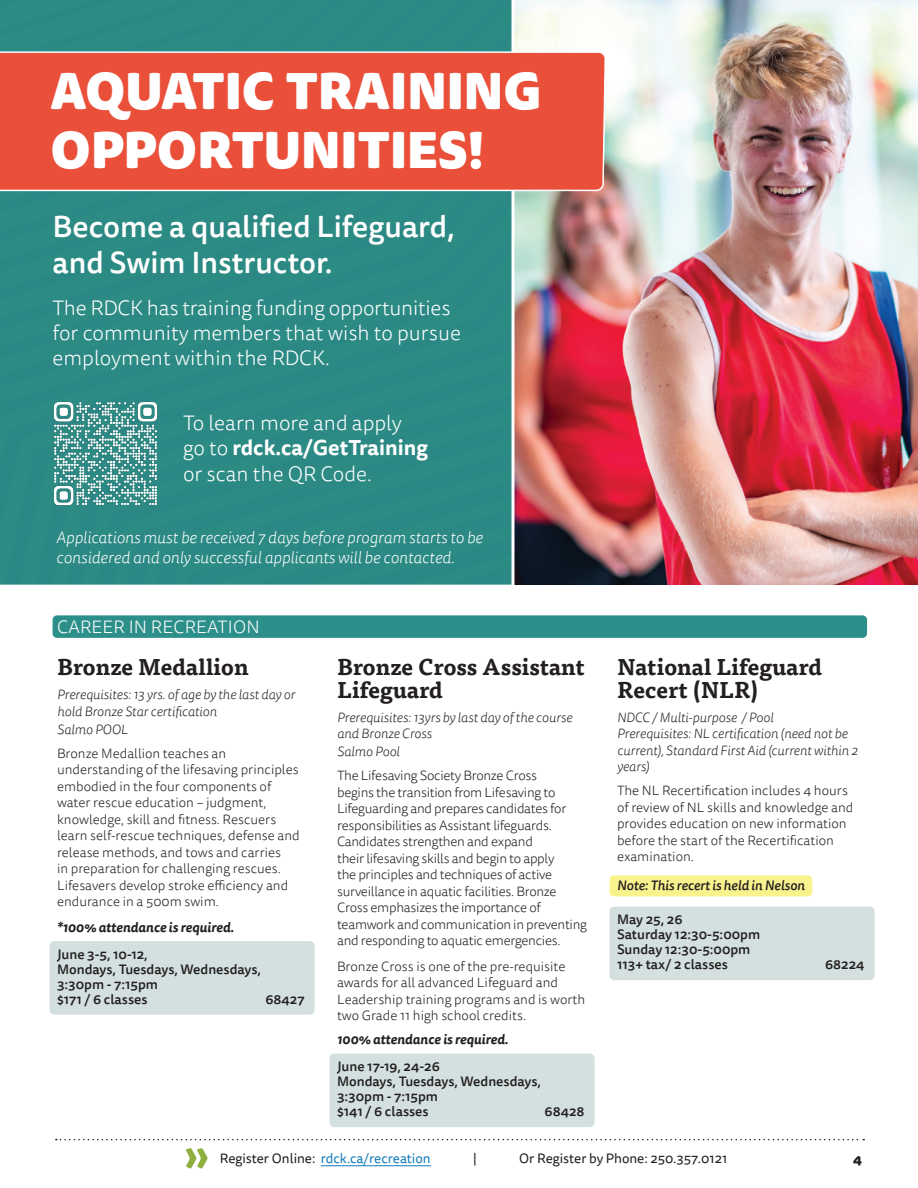
<style>
.page{position:relative;width:918px;height:1188px;background:#fff}
.page>*{position:absolute;margin:0;border:0;box-sizing:border-box;transform-origin:0 0}
.heading_36{font:900 49.5px/59.4px "Tisa Sans Pro";color:#fff}
.t1{font:500 30px/36px "Tisa Sans Pro";color:#fff}
.LG_Program_Title{font:700 22.5px/22.5px "Tisa Pro";color:#231f20}
.t2{font:300 21px/25.2px "Tisa Sans Pro";color:#fff}
.LG_Section_training{font:300 18px "Tisa Sans Pro";letter-spacing:.01em;color:#fff}
.t3{font:italic 300 16.5px/19.8px "Tisa Sans Pro";color:#fff}
.LG_Program_Description{font:300 13.5px/16.5px "Tisa Sans Pro";letter-spacing:-.005em;color:#231f20}
.LG_age_location_instructor{font:italic 300 13.5px/16.5px "Tisa Sans Pro";color:#231f20}
.Details_Training{font:500 13.5px/15px "Tisa Sans Pro";color:#231f20}
.no_class{font:italic 700 13.5px "Tisa Sans Pro";color:#231f20}
.t4{font:13.5px "Tisa Sans Pro";color:#167fbc}
.t5{font:13.5px "Tisa Sans Pro";color:#231f20}
.Highlight{font:italic 500 13.5px "Tisa Sans Pro";color:#231f20}
.t6{font:800 13.5px "Tisa Sans Pro";color:#231f20}
.s1{font-weight:700}
.s2{color:#231f20}
</style>
<div class="page">
<svg style="left:56px;top:1139px;width:808px;height:1px"></svg>
<hr style="left:321px;top:1165px;width:110px;height:1px;background:#167fbc">
<svg style="left:186px;top:1148px;width:22px;height:21px"></svg>
<div style="left:53px;top:615px;width:814px;height:23px;background:#2d8f8a;border-radius:4px"></div>
<div style="left:50px;top:941px;width:265px;height:74px;background:#d3e0df;border-radius:4px"></div>
<div style="left:330px;top:1054px;width:265px;height:73px;background:#d3e0df;border-radius:4px"></div>
<div style="left:610px;top:875px;width:202px;height:21px;background:#f8f38d;border-radius:4px"></div>
<div style="left:610px;top:907px;width:265px;height:73px;background:#d3e0df;border-radius:4px"></div>
<div style="left:9px;top:0;width:32px;height:585px;background:#2c8c84"></div>
<div style="left:41px;top:0;width:471px;height:585px;background:#2c8c84"></div>
<div style="left:73px;top:19px;width:439px;height:566px;background:#2c8c84"></div>
<div style="left:105px;top:192px;width:31px;height:393px;background:#2c8c84"></div>
<div style="left:136px;top:192px;width:30px;height:393px;background:#2c8b84"></div>
<div style="left:166px;top:192px;width:30px;height:393px;background:#2c8b84"></div>
<div style="left:196px;top:192px;width:316px;height:393px;background:#2c8c84"></div>
<div style="left:226px;top:223px;width:286px;height:362px;background:#2c8c84"></div>
<div style="left:255px;top:269px;width:257px;height:316px;background:#2c8b84"></div>
<div style="left:284px;top:317px;width:228px;height:268px;background:#2c8a84"></div>
<div style="left:313px;top:368px;width:199px;height:217px;background:#2b8984"></div>
<div style="left:341px;top:421px;width:171px;height:164px;background:#2b8884"></div>
<img style="left:51px;top:400px;width:108px;height:108px">
<img style="left:514px;top:0;width:404px;height:585px">
<div style="left:0;top:51px;width:607px;height:141px;background:#e94f39"></div>
<p class="heading_36" style="left:51px;top:60px;width:492px">AQUATIC TRAINING<br>OPPORTUNITIES!</p>
<p class="t1" style="left:52px;top:209px;width:404px">Become a qualified Lifeguard, and Swim Instructor.</p>
<p class="t2" style="left:52px;top:296px;width:410px">The RDCK has training funding opportunities for community members that wish to pursue employment within the RDCK.</p>
<p class="t2" style="left:183px;top:411px;width:246px">To learn more and apply go to <span class="s1">rdck.ca/GetTraining </span>or scan the QR Code.</p>
<p class="t3" style="left:56px;top:528px;width:428px">Applications must be received 7 days before program starts to be considered and only successful applicants will be contacted.</p>
<p class="LG_Section_training" style="left:57px;top:615px;width:204px">CAREER IN RECREATION</p>
<p class="LG_Program_Title" style="left:57px;top:655px;width:193px">Bronze Medallion</p>
<p class="LG_age_location_instructor" style="left:57px;top:687px;width:240px">Prerequisites: 13 yrs. of age by the last day or hold Bronze Star certification</p>
<p class="LG_age_location_instructor" style="left:57px;top:721px;width:72px">Salmo POOL</p>
<p class="LG_Program_Description" style="left:57px;top:745px;width:244px">Bronze Medallion teaches an understanding of the lifesaving principles embodied in the four components of water rescue education – judgment, knowledge, skill and fitness. Rescuers learn self-rescue techniques, defense and release methods, and tows and carries<br>in preparation for challenging rescues.<br>Lifesavers develop stroke efficiency and endurance in a 500m swim.</p>
<p class="no_class" style="left:57px;top:917px;width:178px">*100% attendance is required.</p>
<p class="Details_Training" style="left:57px;top:947px;width:206px">June 3-5, 10-12,<br>Mondays, Tuesdays, Wednesdays,<br>3:30pm - 7:15pm<br>$171 / 6 classes</p>
<p class="Details_Training" style="left:266px;top:992px;width:41px">68427</p>
<p class="LG_Program_Title" style="left:337px;top:655px;width:249px">Bronze Cross Assistant<br>Lifeguard</p>
<p class="LG_age_location_instructor" style="left:337px;top:709px;width:237px">Prerequisites: 13yrs by last day of the course and Bronze Cross</p>
<p class="LG_age_location_instructor" style="left:337px;top:744px;width:64px">Salmo Pool</p>
<p class="LG_Program_Description" style="left:337px;top:768px;width:252px">The Lifesaving Society Bronze Cross<br>begins the transition from Lifesaving to Lifeguarding and prepares candidates for responsibilities as Assistant lifeguards.<br>Candidates strengthen and expand<br>their lifesaving skills and begin to apply<br>the principles and techniques of active surveillance in aquatic facilities. Bronze Cross emphasizes the importance of teamwork and communication in preventing and responding to aquatic emergencies.</p>
<p class="LG_Program_Description" style="left:337px;top:958px;width:250px">Bronze Cross is one of the pre-requisite awards for all advanced Lifeguard and Leadership training programs and is worth two Grade 11 high school credits.</p>
<p class="no_class" style="left:337px;top:1029px;width:173px">100% attendance is required.</p>
<p class="Details_Training" style="left:337px;top:1059px;width:206px">June 17-19, 24-26<br>Mondays, Tuesdays, Wednesdays,<br>3:30pm - 7:15pm<br>$141 / 6 classes</p>
<p class="Details_Training" style="left:545px;top:1104px;width:41px">68428</p>
<p class="LG_Program_Title" style="left:617px;top:655px;width:207px">National Lifeguard<br>Recert (NLR)</p>
<p class="LG_age_location_instructor" style="left:617px;top:709px;width:242px">NDCC / Multi-purpose / Pool<br>Prerequisites: NL certification (need not be current), Standard First Aid (current within 2 years)</p>
<p class="LG_Program_Description" style="left:617px;top:783px;width:238px">The NL Recertification includes 4 hours of review of NL skills and knowledge and provides education on new information before the start of the Recertification examination.</p>
<p class="Highlight" style="left:617px;top:875px;width:189px">Note: This recert is held in Nelson</p>
<p class="Details_Training" style="left:617px;top:912px;width:145px">May 25, 26<br>Saturday 12:30-5:00pm<br>Sunday 12:30-5:00pm<br>113+ tax/ 2 classes</p>
<p class="Details_Training" style="left:825px;top:957px;width:41px">68224</p>
<p class="t4" style="left:220px;top:1149px;width:213px"><span class="s2">Register Online:</span> rdck.ca/recreation</p>
<p class="t5" style="left:473px;top:1149px;width:5px">|</p>
<p class="t5" style="left:519px;top:1149px;width:210px">Or Register by Phone: 250.357.0121</p>
<p class="t6" style="left:853px;top:1149px;width:10px">4</p>
</div>
